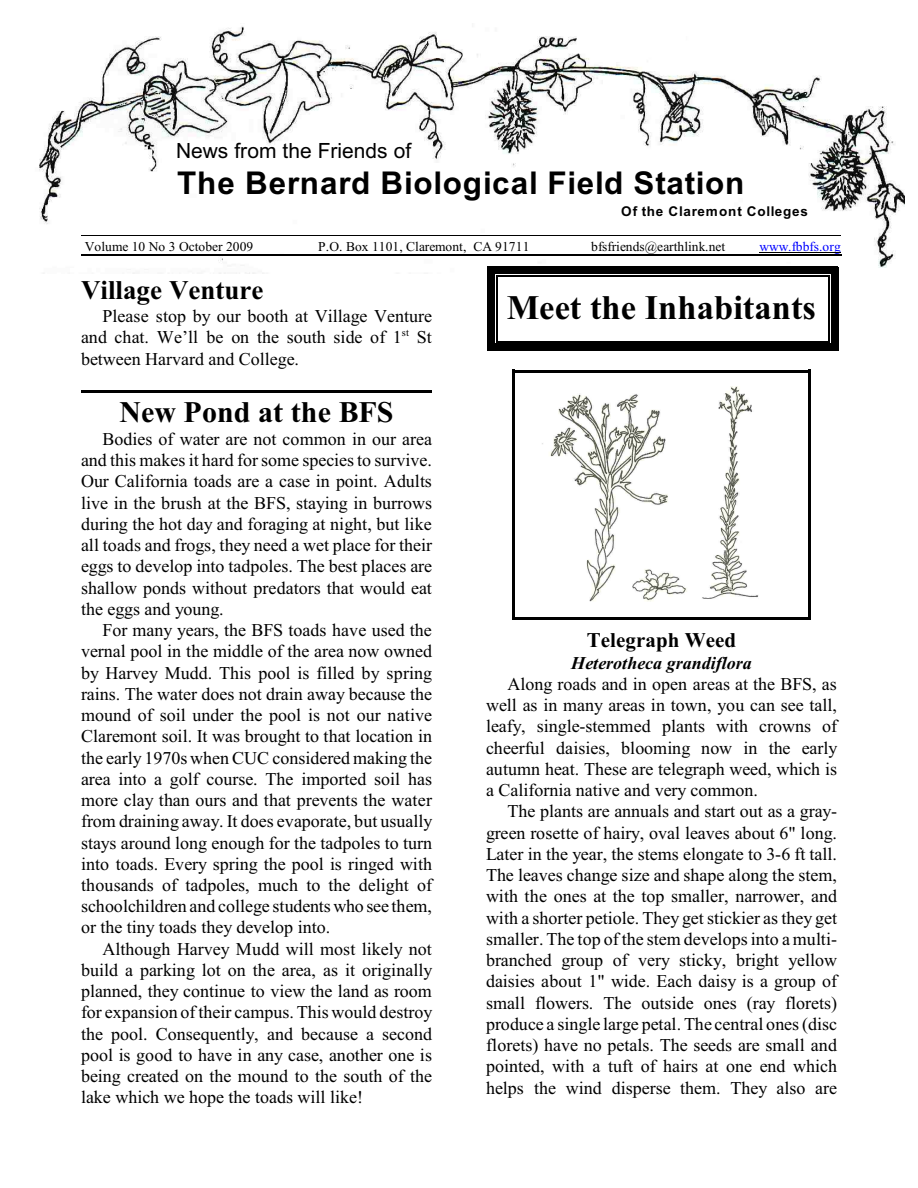
<style>
.page{position:relative;width:918px;height:1188px;background:#fff}
.page>*{position:absolute;margin:0;border:0;box-sizing:border-box;transform-origin:0 0}
.t1{font:700 34.5px "Times New Roman";letter-spacing:.005em;color:#000}
.t2{font:700 31.35px "Arial";letter-spacing:.03em;color:#000}
.t3{font:700 30px "Times New Roman";letter-spacing:.005em;color:#000}
.t4{font:700 27px "Times New Roman";letter-spacing:.005em;color:#000}
.t5{font:21px "Arial";color:#000}
.t6{font:700 21px "Times New Roman";letter-spacing:.005em;color:#000}
.t7{font:18px/21.3px "Times New Roman";color:#000;text-align:justify}
.t8{font:italic 700 18px "Times New Roman";color:#000}
.t9{font:13.5px "Times New Roman";letter-spacing:.005em;color:#000}
.t10{font:700 13.5px "Arial";letter-spacing:.06em;color:#000}
.t11{font:13.5px "Times New Roman";letter-spacing:-.005em;color:#00f}
.t12{font:10.5px "Times New Roman";color:#000}
</style>
<div class="page">
<img style="left:39px;top:26px;width:866px;height:248px">
<img style="left:515px;top:372px;width:293px;height:230px">
<hr style="left:512px;top:370px;width:3px;height:250px;background:#000">
<hr style="left:808px;top:370px;width:2px;height:250px;background:#000">
<hr style="left:512px;top:370px;width:298px;height:2px;background:#000">
<hr style="left:512px;top:617px;width:298px;height:3px;background:#000">
<hr style="left:496px;top:275px;width:2px;height:67px;background:#000">
<hr style="left:829px;top:275px;width:1px;height:67px;background:#000">
<hr style="left:496px;top:275px;width:334px;height:2px;background:#000">
<hr style="left:496px;top:341px;width:334px;height:1px;background:#000">
<div style="left:488px;top:267px;width:7px;height:84px;background:#000"></div>
<div style="left:831px;top:267px;width:7px;height:84px;background:#000"></div>
<div style="left:488px;top:267px;width:350px;height:7px;background:#000"></div>
<div style="left:488px;top:344px;width:350px;height:7px;background:#000"></div>
<hr style="left:81px;top:236px;width:760px;height:1px;background:#000">
<hr style="left:760px;top:253px;width:81px;height:1px;background:#000">
<hr style="left:81px;top:254px;width:760px;height:2px;background:#000">
<hr style="left:81px;top:390px;width:351px;height:3px;background:#000">
<p class="t5" style="left:176px;top:143px;width:237px">News from the Friends of</p>
<h2 class="t2" style="left:177px;top:171px;width:569px">The Bernard Biological Field Station</h2>
<p class="t10" style="left:621px;top:206px;width:189px">Of the Claremont Colleges</p>
<p class="t9" style="left:85px;top:241px;width:170px">Volume 10 No 3 October 2009</p>
<p class="t9" style="left:318px;top:241px;width:213px">P.O. Box 1101, Claremont, CA 91711</p>
<p class="t9" style="left:591px;top:241px;width:136px">bfsfriends@earthlink.net</p>
<p class="t11" style="left:760px;top:241px;width:83px">www.fbbfs.org</p>
<h3 class="t4" style="left:81px;top:281px;width:184px">Village Venture</h3>
<p class="t7" style="left:81px;top:307px;width:353px;text-align:right">Please stop by our booth at Village Venture and chat. We’ll be on the south side of 1 St</p>
<h1 class="t1" style="left:507px;top:296px;width:311px">Meet the Inhabitants</h1>
<p class="t12" style="left:402px;top:329px;width:9px">st</p>
<p class="t7" style="left:81px;top:350px;width:220px">between Harvard and College.</p>
<h3 class="t3" style="left:119px;top:401px;width:276px">New Pond at the BFS</h3>
<p class="t7" style="left:81px;top:430px;width:353px;text-indent:22px">Bodies of water are not common in our area and this makes it hard for some species to survive.<br>Our California toads are a case in point. Adults live in the brush at the BFS, staying in burrows during the hot day and foraging at night, but like all toads and frogs, they need a wet place for their eggs to develop into tadpoles. The best places are shallow ponds without predators that would eat the eggs and young.</p>
<p class="t7" style="left:81px;top:621px;width:353px;text-indent:22px">For many years, the BFS toads have used the vernal pool in the middle of the area now owned by Harvey Mudd. This pool is filled by spring rains. The water does not drain away because the mound of soil under the pool is not our native Claremont soil. It was brought to that location in the early 1970s when CUC considered making the area into a golf course. The imported soil has more clay than ours and that prevents the water from draining away. It does evaporate, but usually stays around long enough for the tadpoles to turn into toads. Every spring the pool is ringed with thousands of tadpoles, much to the delight of schoolchildren and college students who see them, or the tiny toads they develop into.</p>
<p class="t7" style="left:81px;top:940px;width:353px;text-indent:22px">Although Harvey Mudd will most likely not build a parking lot on the area, as it originally planned, they continue to view the land as room for expansion of their campus. This would destroy the pool. Consequently, and because a second pool is good to have in any case, another one is being created on the mound to the south of the lake which we hope the toads will like!</p>
<p class="t6" style="left:587px;top:633px;width:151px">Telegraph Weed</p>
<p class="t8" style="left:571px;top:657px;width:182px">Heterotheca grandiflora</p>
<p class="t7" style="left:486px;top:675px;width:353px;text-indent:22px">Along roads and in open areas at the BFS, as well as in many areas in town, you can see tall, leafy, single-stemmed plants with crowns of cheerful daisies, blooming now in the early autumn heat. These are telegraph weed, which is a California native and very common.</p>
<p class="t7" style="left:486px;top:802px;width:353px;text-indent:22px">The plants are annuals and start out as a gray&shy;green rosette of hairy, oval leaves about 6" long.<br>Later in the year, the stems elongate to 3-6 ft tall.<br>The leaves change size and shape along the stem, with the ones at the top smaller, narrower, and with a shorter petiole. They get stickier as they get smaller. The top of the stem develops into a multi&shy;branched group of very sticky, bright yellow daisies about 1" wide. Each daisy is a group of small flowers. The outside ones (ray florets) produce a single large petal. The central ones (disc florets) have no petals. The seeds are small and pointed, with a tuft of hairs at one end which helps the wind disperse them. They also are</p>
</div>
